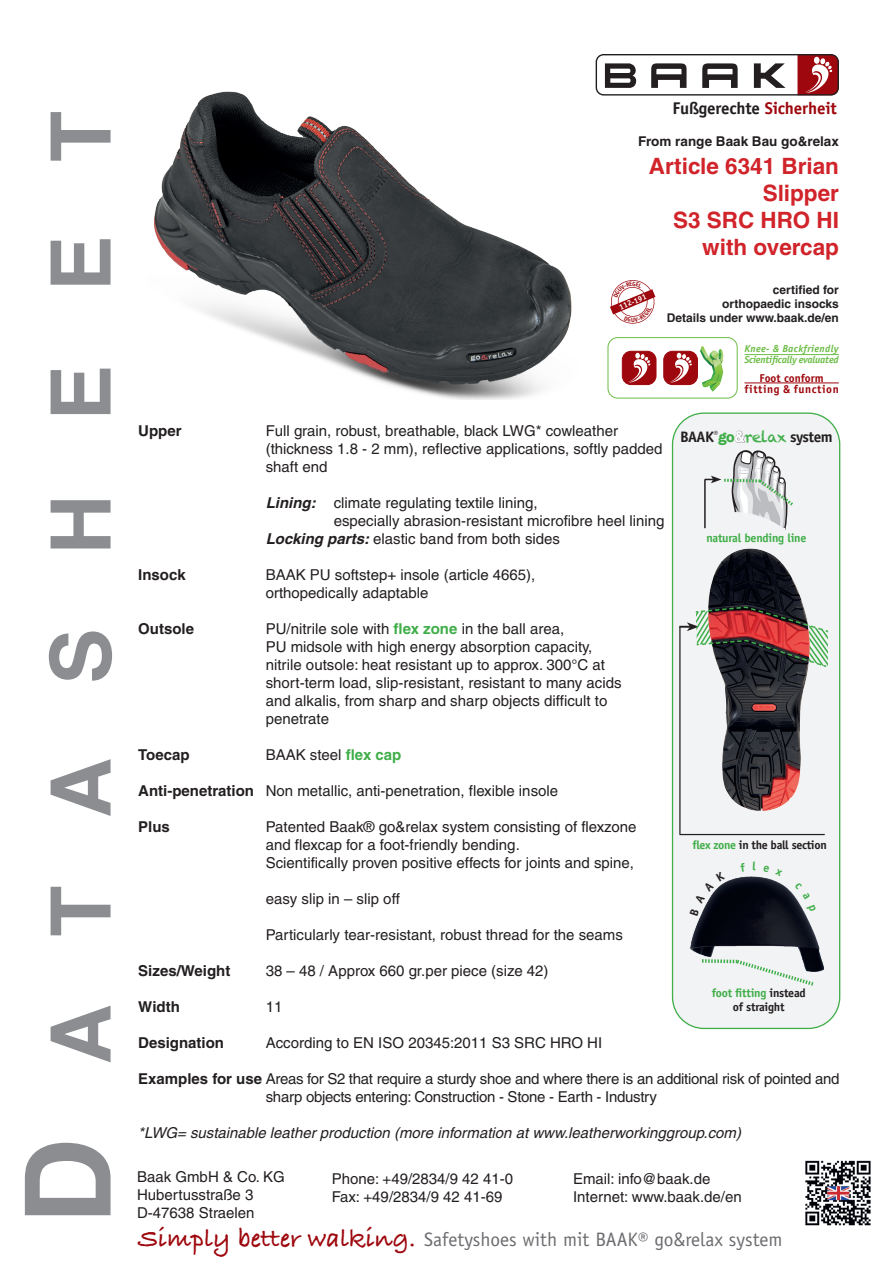
<style>
.page{position:relative;width:893px;height:1263px;background:#fff}
.page>*{position:absolute;margin:0;border:0;box-sizing:border-box;transform-origin:0 0}
.t1{font:700 83.25px "Helvetica";letter-spacing:.885em;color:#8b8d90}
.t2{font:700 22.5px "Helvetica AFF";color:#d1232a}
.t3{font:19.5px "Officina Sans";color:#6c6d70}
.t4{font:700 16.95px "Officina Sans";letter-spacing:-.01em;color:#231f20}
.t5{font:700 15.15px "Officina Sans";letter-spacing:-.03em;color:#231f20}
.t6{font:15px "Helvetica AFF";color:#231f20}
.t7{font:15px "Helvetica AFF";letter-spacing:-.02em;color:#231f20}
.t8{font:italic 15px "Helvetica AFF";color:#231f20}
.t9{font:15px "Helvetica";color:#231f20}
.t10{font:700 15px "Helvetica AFF";color:#231f20}
.t11{font:700 15px "Helvetica";color:#231f20}
.t12{font:700 13.5px "Helvetica AFF";color:#231f20}
.t13{font:700 12px "Helvetica AFF";color:#231f20}
.t14{font:700 12px "Officina Sans";letter-spacing:-.02em;color:#40ae49}
.t15{font:700 12px "Officina Sans";letter-spacing:-.03em;color:#231f20}
.t16{font:700 11.4px "Officina Sans";letter-spacing:.05em;color:#9d070d}
.t17{font:700 11.4px "Officina Sans";color:#9d070d}
.t18{font:italic 700 10.2px "Officina Sans";letter-spacing:-.02em;color:#6cbd45}
.t19{font:italic 700 10.2px "Officina Sans";letter-spacing:.03em;color:#6cbd45}
.t20{font:700 7.8px "Officina Sans";color:#fff}
.s1{font-size:119.1px}
.s2{color:#9d070d}
.s3{font-weight:700;font-style:italic}
.s4{font-weight:700;color:#40ae49}
.s5{font-weight:700}
.s6{font-family:"American Typewriter";color:#40ae49}
.s7{font-family:"Helvetica";color:#a4a5a9}
.s8{font-family:"Chalkduster";font-weight:400;color:#40ae49}
.s9{color:#40ae49}
.s10{color:#231f20}
.s11{font-family:"Bradley Hand ITCTT";font-weight:700;font-size:27px;color:#9d070d}
</style>
<div class="page">
<svg style="left:605px;top:63px;width:31px;height:25px"></svg>
<svg style="left:651px;top:63px;width:36px;height:25px"></svg>
<svg style="left:702px;top:63px;width:36px;height:25px"></svg>
<svg style="left:754px;top:63px;width:32px;height:25px"></svg>
<svg style="left:797px;top:56px;width:40px;height:38px"></svg>
<div style="left:596px;top:54px;width:243px;height:42px;border:1px solid #231f20;border-radius:7px"></div>
<img style="left:154px;top:91px;width:418px;height:309px">
<img style="left:805px;top:1160px;width:66px;height:66px">
<svg style="left:672px;top:413px;width:168px;height:615px;fill:#f2f3f4"></svg>
<div style="left:672px;top:412px;width:168px;height:617px;border:1px solid #40ae49;border-radius:31px"></div>
<img style="left:686px;top:871px;width:146px;height:107px">
<div style="left:733px;top:528px;width:51px;height:6px;background:#f2f3f4"></div>
<hr style="left:704px;top:479px;width:2px;height:49px;background:#231f20">
<svg style="left:705px;top:447px;width:99px;height:83px"></svg>
<hr style="left:679px;top:627px;width:1px;height:207px;background:#231f20">
<hr style="left:679px;top:834px;width:146px;height:1px;background:#231f20">
<img style="left:726px;top:549px;width:22px;height:9px">
<svg style="left:698px;top:957px;width:119px;height:31px"></svg>
<svg style="left:679px;top:606px;width:150px;height:62px"></svg>
<div style="left:608px;top:337px;width:130px;height:61px;border:1px solid #6cbd45;border-radius:10px"></div>
<img style="left:700px;top:346px;width:24px;height:45px">
<div style="left:622px;top:351px;width:34px;height:34px;background:#9d070d;border-radius:9px"></div>
<div style="left:622px;top:351px;width:34px;height:34px;border:1px solid #9d070d;border-radius:9px"></div>
<svg style="left:627px;top:353px;width:24px;height:30px"></svg>
<div style="left:664px;top:351px;width:33px;height:34px;background:#9d070d;border-radius:9px"></div>
<div style="left:663px;top:351px;width:35px;height:34px;border:1px solid #9d070d;border-radius:9px"></div>
<svg style="left:670px;top:353px;width:22px;height:30px"></svg>
<hr style="left:744px;top:383px;width:95px;height:1px;background:#9d070d">
<hr style="left:744px;top:354px;width:95px;height:1px;background:#6cbd45">
<svg style="left:610px;top:280px;width:46px;height:44px"></svg>
<svg style="left:690px;top:871px;width:35px;height:44px"></svg>
<svg style="left:740px;top:863px;width:6px;height:9px"></svg>
<svg style="left:753px;top:862px;width:3px;height:9px"></svg>
<svg style="left:763px;top:865px;width:6px;height:7px"></svg>
<svg style="left:775px;top:869px;width:7px;height:7px"></svg>
<svg style="left:795px;top:882px;width:21px;height:30px"></svg>
<p class="t1" style="left:14px;top:1224px;width:1115px;rotate:-90deg"><span class="s1">D</span>atasheet</p>
<p class="t4" style="left:672px;top:98px;width:166px">Fußgerechte <span class="s2">Sicherheit</span></p>
<p class="t12" style="left:638px;top:133px;width:202px">From range Baak Bau go&amp;relax</p>
<p class="t2" style="left:649px;top:153px;width:192px">Article 6341 Brian</p>
<p class="t2" style="left:763px;top:180px;width:78px">Slipper</p>
<p class="t2" style="left:673px;top:207px;width:167px">S3 SRC HRO HI</p>
<p class="t2" style="left:702px;top:234px;width:138px">with overcap</p>
<p class="t13" style="left:773px;top:282px;width:68px">certified for</p>
<p class="t13" style="left:722px;top:296px;width:118px">orthopaedic insocks</p>
<p class="t13" style="left:667px;top:311px;width:174px">Details under www.baak.de/en</p>
<p class="t20" style="left:617px;top:303px;width:30px;rotate:-23deg">112-191</p>
<p class="t19" style="left:744px;top:342px;width:96px">Knee- &amp; Backfriendly</p>
<p class="t18" style="left:744px;top:354px;width:96px">Scientifically evaluated</p>
<p class="t17" style="left:760px;top:371px;width:66px">Foot conform</p>
<p class="t16" style="left:744px;top:382px;width:96px">fitting &amp; function</p>
<p class="t10" style="left:138px;top:422px;width:45px">Upper</p>
<p class="t6" style="left:266px;top:422px;width:354px">Full grain, robust, breathable, black LWG* cowleather</p>
<p class="t6" style="left:266px;top:440px;width:398px">(thickness 1.8 - 2 mm), reflective applications, softly padded</p>
<p class="t6" style="left:266px;top:458px;width:63px">shaft end</p>
<p class="t6" style="left:266px;top:494px;width:273px"><span class="s3">Lining:</span> climate regulating textile lining,</p>
<p class="t6" style="left:334px;top:512px;width:332px">especially abrasion-resistant microfibre heel lining</p>
<p class="t6" style="left:266px;top:530px;width:296px"><span class="s3">Locking parts:</span> elastic band from both sides</p>
<p class="t11" style="left:138px;top:563px;width:49px">Insock</p>
<p class="t9" style="left:266px;top:563px;width:271px">BAAK PU softstep+ insole (article 4665),</p>
<p class="t9" style="left:266px;top:581px;width:164px">orthopedically adaptable</p>
<p class="t10" style="left:138px;top:620px;width:57px">Outsole</p>
<p class="t6" style="left:266px;top:620px;width:300px">PU/nitrile sole with <span class="s4">flex zone</span> in the ball area,</p>
<p class="t6" style="left:266px;top:638px;width:328px">PU midsole with high energy absorption capacity,</p>
<p class="t6" style="left:266px;top:656px;width:341px">nitrile outsole: heat resistant up to approx. 300°C at</p>
<p class="t6" style="left:266px;top:674px;width:357px">short-term load, slip-resistant, resistant to many acids</p>
<p class="t6" style="left:266px;top:692px;width:343px">and alkalis, from sharp and sharp objects difficult to</p>
<p class="t6" style="left:266px;top:710px;width:65px">penetrate</p>
<p class="t10" style="left:138px;top:746px;width:53px">Toecap</p>
<p class="t6" style="left:266px;top:746px;width:137px">BAAK steel <span class="s4">flex cap</span></p>
<p class="t6" style="left:138px;top:782px;width:421px"><span class="s5">Anti-penetration</span> Non metallic, anti-penetration, flexible insole</p>
<p class="t10" style="left:138px;top:818px;width:33px">Plus</p>
<p class="t6" style="left:266px;top:818px;width:372px">Patented Baak® go&amp;relax system consisting of flexzone</p>
<p class="t6" style="left:266px;top:836px;width:256px">and flexcap for a foot-friendly bending.</p>
<p class="t6" style="left:266px;top:854px;width:370px">Scientifically proven positive effects for joints and spine,</p>
<p class="t6" style="left:266px;top:890px;width:136px">easy slip in – slip off</p>
<p class="t6" style="left:266px;top:926px;width:359px">Particularly tear-resistant, robust thread for the seams</p>
<p class="t10" style="left:138px;top:962px;width:94px">Sizes/Weight</p>
<p class="t6" style="left:266px;top:962px;width:284px">38 – 48 / Approx 660 gr.per piece (size 42)</p>
<p class="t10" style="left:138px;top:998px;width:43px">Width</p>
<p class="t6" style="left:266px;top:998px;width:18px">11</p>
<p class="t10" style="left:138px;top:1034px;width:87px">Designation</p>
<p class="t6" style="left:266px;top:1034px;width:338px">According to EN ISO 20345:2011 S3 SRC HRO HI</p>
<p class="t7" style="left:138px;top:1070px;width:703px"><span class="s5">Examples for use</span> Areas for S2 that require a sturdy shoe and where there is an additional risk of pointed and</p>
<p class="t7" style="left:266px;top:1088px;width:393px">sharp objects entering: Construction - Stone - Earth - Industry</p>
<p class="t8" style="left:138px;top:1121px;width:604px">*LWG= sustainable leather production (more information at www.leatherworkinggroup.com)</p>
<p class="t5" style="left:680px;top:427px;width:154px">BAAK<sup>®</sup><span class="s6">go</span><span class="s7">&amp;</span><span class="s8">relax</span> system</p>
<p class="t14" style="left:706px;top:530px;width:102px">natural bending line</p>
<p class="t15" style="left:692px;top:838px;width:136px"><span class="s9">flex zone</span> in the ball section</p>
<p class="t14" style="left:712px;top:985px;width:96px">foot fitting <span class="s10">instead</span></p>
<p class="t15" style="left:733px;top:999px;width:53px">of straight</p>
<p class="t6" style="left:137px;top:1168px;width:149px">Baak GmbH &amp; Co. KG</p>
<p class="t6" style="left:137px;top:1186px;width:118px">Hubertusstraße 3</p>
<p class="t6" style="left:137px;top:1204px;width:119px">D-47638 Straelen</p>
<p class="t6" style="left:332px;top:1170px;width:183px">Phone: +49/2834/9 42 41-0</p>
<p class="t6" style="left:332px;top:1188px;width:172px">Fax: +49/2834/9 42 41-69</p>
<p class="t6" style="left:573px;top:1170px;width:139px">Email: info@baak.de</p>
<p class="t6" style="left:573px;top:1188px;width:170px">Internet: www.baak.de/en</p>
<p class="t3" style="left:138px;top:1228px;width:646px"><span class="s11">Simply better walking.</span> Safetyshoes with mit BAAK® go&amp;relax system</p>
</div>
